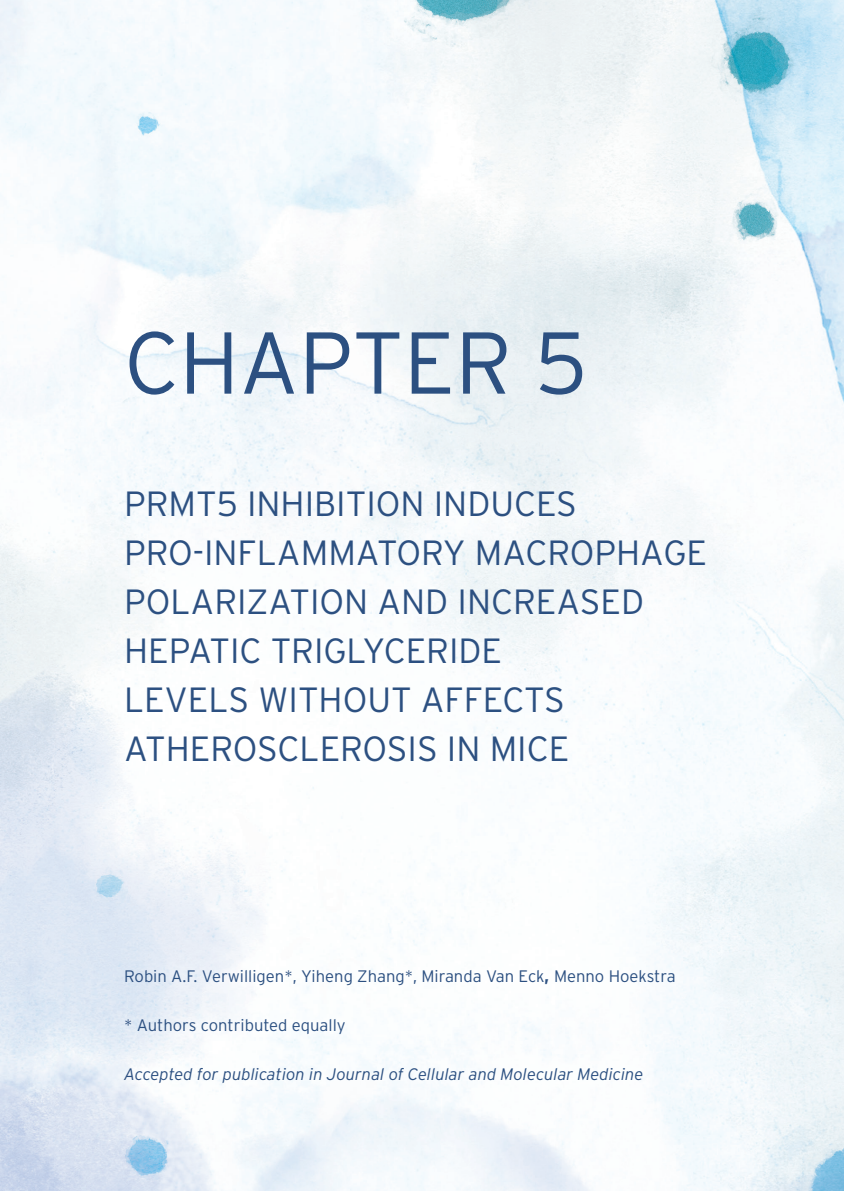
<style>
.page{position:relative;width:844px;height:1191px;background:#fff}
.page>*{position:absolute;margin:0;border:0;box-sizing:border-box;transform-origin:0 0}
.t1{font:300 87.5px "Interstate";color:#2c5081}
.t2{font:300 35px/49px "Interstate";color:#2c5081}
.t3{font:300 16.62px "Interstate";color:#2c5081}
.t4{font:italic 300 16.62px "Interstate";color:#2c5081}
.s1{font-weight:700}
</style>
<div class="page">
<img style="left:0;top:0;width:843px;height:1191px">
<h1 class="t1" style="left:124px;top:314px;width:465px">CHAPTER 5</h1>
<p class="t2" style="left:124px;top:479px;width:584px">PRMT5 INHIBITION INDUCES<br>PRO-INFLAMMATORY MACROPHAGE<br>POLARIZATION AND INCREASED<br>HEPATIC TRIGLYCERIDE<br>LEVELS WITHOUT AFFECTS<br>ATHEROSCLEROSIS IN MICE</p>
<p class="t3" style="left:124px;top:966px;width:553px">Robin A.F. Verwilligen*, Yiheng Zhang*, Miranda Van Eck<span class="s1">,</span> Menno Hoekstra</p>
<p class="t3" style="left:124px;top:1015px;width:223px">* Authors contributed equally</p>
<p class="t4" style="left:124px;top:1064px;width:521px">Accepted for publication in Journal of Cellular and Molecular Medicine</p>
</div>
